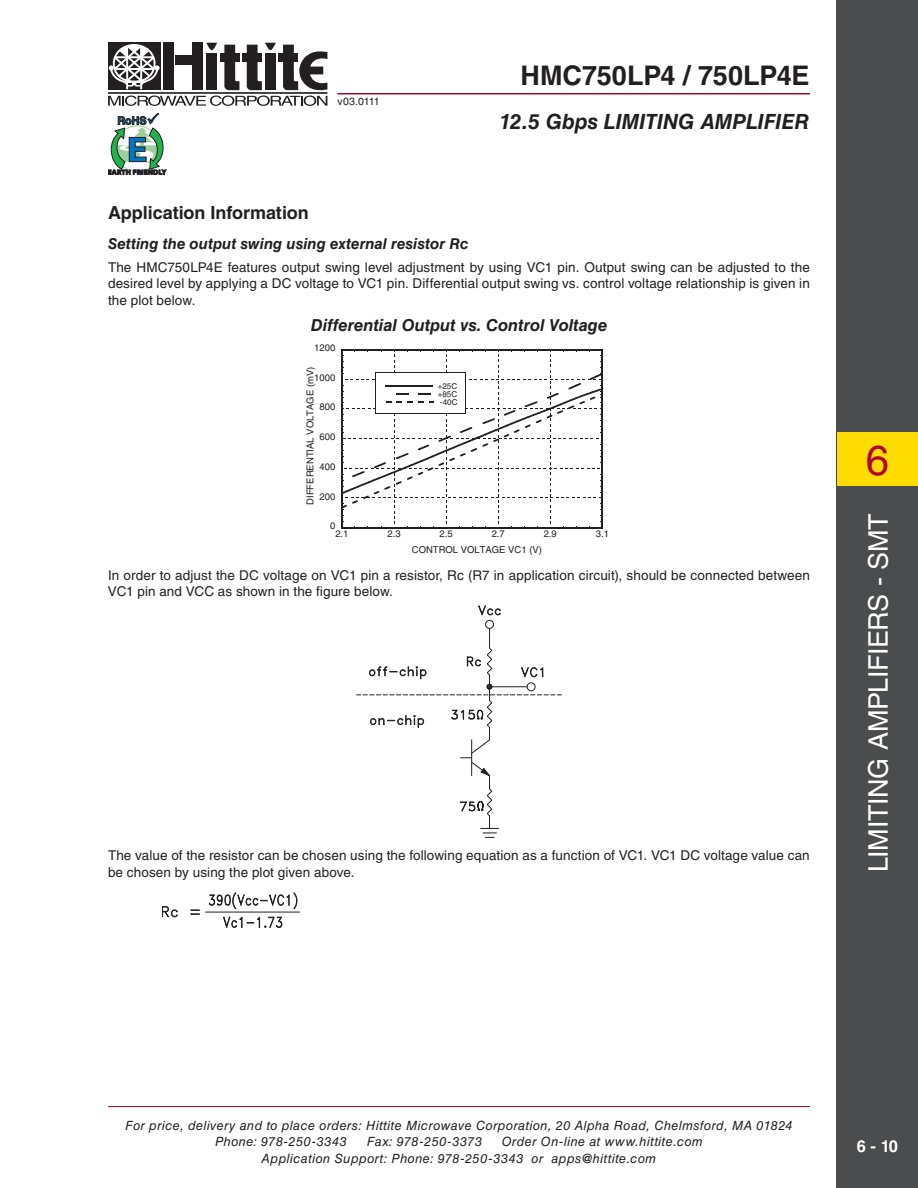
<style>
.page{position:relative;width:918px;height:1188px;background:#fff}
.page>*{position:absolute;margin:0;border:0;box-sizing:border-box;transform-origin:0 0}
.t1{font:42px "Helvetica LT Std";color:#b30437}
.t2{font:27px "Helvetica LT Std";letter-spacing:-.015em;color:#fff}
.t3{font:700 27px "Helvetica LT Std";color:#231f20}
.t4{font:italic 700 21px "Helvetica LT Std";letter-spacing:.005em;color:#231f20}
.t5{font:700 18px "Helvetica LT Std";letter-spacing:-.005em;color:#231f20}
.t6{font:italic 700 16.5px "Helvetica LT Std";color:#231f20}
.t7{font:700 16.5px "Helvetica LT Std";color:#fff}
.t8{font:italic 700 15px "Helvetica LT Std";letter-spacing:.005em;color:#231f20}
.t9{font:13.5px/16.2px "Helvetica LT Std";letter-spacing:.01em;color:#231f20}
.t10{font:italic 12.75px/16.5px "Helvetica LT Std";letter-spacing:.035em;color:#231f20}
.t11{font:10.5px "Helvetica LT Std";letter-spacing:-.015em;color:#231f20}
.t12{font:9.45px "Helvetica LT Std";color:#231f20}
.t13{font:8.1px/8.1px "Helvetica LT Std";color:#231f20;text-align:justify}
</style>
<div class="page">
<hr style="left:108px;top:1106px;width:702px;height:1px;background:#b30437">
<div style="left:108px;top:43px;width:52px;height:47px;background:#231f20"></div>
<hr style="left:126px;top:46px;width:2px;height:43px;background:#fff">
<hr style="left:140px;top:46px;width:2px;height:43px;background:#fff">
<svg style="left:109px;top:44px;width:50px;height:43px"></svg>
<hr style="left:108px;top:92px;width:219px;height:2px;background:#231f20">
<div style="left:192px;top:43px;width:11px;height:47px;background:#231f20"></div>
<div style="left:163px;top:43px;width:11px;height:47px;background:#231f20"></div>
<div style="left:176px;top:55px;width:18px;height:9px;background:#231f20"></div>
<svg style="left:206px;top:43px;width:11px;height:7px"></svg>
<div style="left:206px;top:53px;width:11px;height:37px;background:#231f20"></div>
<svg style="left:224px;top:45px;width:15px;height:45px"></svg>
<svg style="left:108px;top:96px;width:219px;height:10px"></svg>
<div style="left:220px;top:53px;width:19px;height:9px;background:#231f20"></div>
<svg style="left:247px;top:43px;width:29px;height:47px"></svg>
<div style="left:242px;top:53px;width:20px;height:9px;background:#231f20"></div>
<svg style="left:283px;top:45px;width:44px;height:45px"></svg>
<div style="left:279px;top:53px;width:19px;height:9px;background:#231f20"></div>
<hr style="left:338px;top:93px;width:472px;height:1px;background:#b30437">
<svg style="left:108px;top:113px;width:58px;height:62px"></svg>
<div style="left:837px;top:0;width:81px;height:1188px;background:#4b4c4d"></div>
<div style="left:837px;top:432px;width:81px;height:54px;background:#ffdc01"></div>
<svg style="left:341px;top:349px;width:262px;height:179px"></svg>
<svg style="left:357px;top:605px;width:204px;height:233px"></svg>
<svg style="left:162px;top:906px;width:16px;height:11px"></svg>
<svg style="left:191px;top:910px;width:9px;height:5px"></svg>
<hr style="left:205px;top:912px;width:94px;height:1px;background:#231f20">
<svg style="left:209px;top:893px;width:88px;height:16px"></svg>
<svg style="left:223px;top:917px;width:59px;height:11px"></svg>
<p class="t11" style="left:338px;top:95px;width:44px">v03.0111</p>
<h2 class="t3" style="left:520px;top:59px;width:291px">HMC750LP4 / 750LP4E</h2>
<h3 class="t4" style="left:499px;top:109px;width:312px">12.5 Gbps LIMITING AMPLIFIER</h3>
<h3 class="t5" style="left:108px;top:201px;width:202px">Application Information</h3>
<p class="t8" style="left:108px;top:235px;width:362px">Setting the output swing using external resistor Rc</p>
<p class="t9" style="left:108px;top:259px;width:703px;text-align:justify">The HMC750LP4E features output swing level adjustment by using VC1 pin. Output swing can be adjusted to the desired level by applying a DC voltage to VC1 pin. Differential output swing vs. control voltage relationship is given in the plot below.</p>
<p class="t6" style="left:311px;top:315px;width:298px">Differential Output vs. Control Voltage</p>
<p class="t12" style="left:314px;top:342px;width:23px">1200</p>
<p class="t12" style="left:305px;top:505px;width:139px;rotate:-90deg">DIFFERENTIAL VOLTAGE (mV)</p>
<p class="t12" style="left:314px;top:372px;width:23px">1000</p>
<p class="t12" style="left:320px;top:402px;width:17px">800</p>
<p class="t12" style="left:320px;top:431px;width:17px">600</p>
<p class="t12" style="left:320px;top:461px;width:17px">400</p>
<p class="t12" style="left:320px;top:491px;width:17px">200</p>
<p class="t13" style="left:438px;top:382px;width:21px">+25C +85C -40C</p>
<p class="t12" style="left:330px;top:520px;width:7px">0</p>
<p class="t12" style="left:335px;top:529px;width:15px">2.1</p>
<p class="t12" style="left:387px;top:529px;width:15px">2.3</p>
<p class="t12" style="left:440px;top:529px;width:15px">2.5</p>
<p class="t12" style="left:492px;top:529px;width:15px">2.7</p>
<p class="t12" style="left:544px;top:529px;width:15px">2.9</p>
<p class="t12" style="left:596px;top:529px;width:15px">3.1</p>
<p class="t12" style="left:412px;top:545px;width:132px">CONTROL VOLTAGE VC1 (V)</p>
<p class="t9" style="left:108px;top:567px;width:704px">I n order to adjust the DC voltage on VC1 pin a resistor, Rc (R7 in application circuit), should be connected between<br>VC1 pin and VCC as shown in the figure below.</p>
<p class="t9" style="left:108px;top:848px;width:703px">The value of the resistor can be chosen using the following equation as a function of VC1. VC1 DC voltage value can be chosen by using the plot given above.</p>
<h1 class="t1" style="left:866px;top:436px;width:25px">6</h1>
<h2 class="t2" style="left:863px;top:872px;width:361px;rotate:-90deg">limiting amplifiers - smt</h2>
<p class="t10" style="left:215px;top:1117px;width:579px;text-indent:-90px">For price, delivery and to place orders: Hittite Microwave Corporation, 20 Alpha Road, Chelmsford, MA 01824<br>Phone: 978-250-3343</p>
<p class="t10" style="left:262px;top:1133px;width:443px;text-indent:240px">Order On-line at www.hittite.com<br>Application Support: Phone: 978-250-3343 or apps@hittite.com</p>
<p class="t10" style="left:367px;top:1133px;width:117px">Fax: 978-250-3373</p>
<p class="t7" style="left:857px;top:1136px;width:43px">6 - 10</p>
</div>
